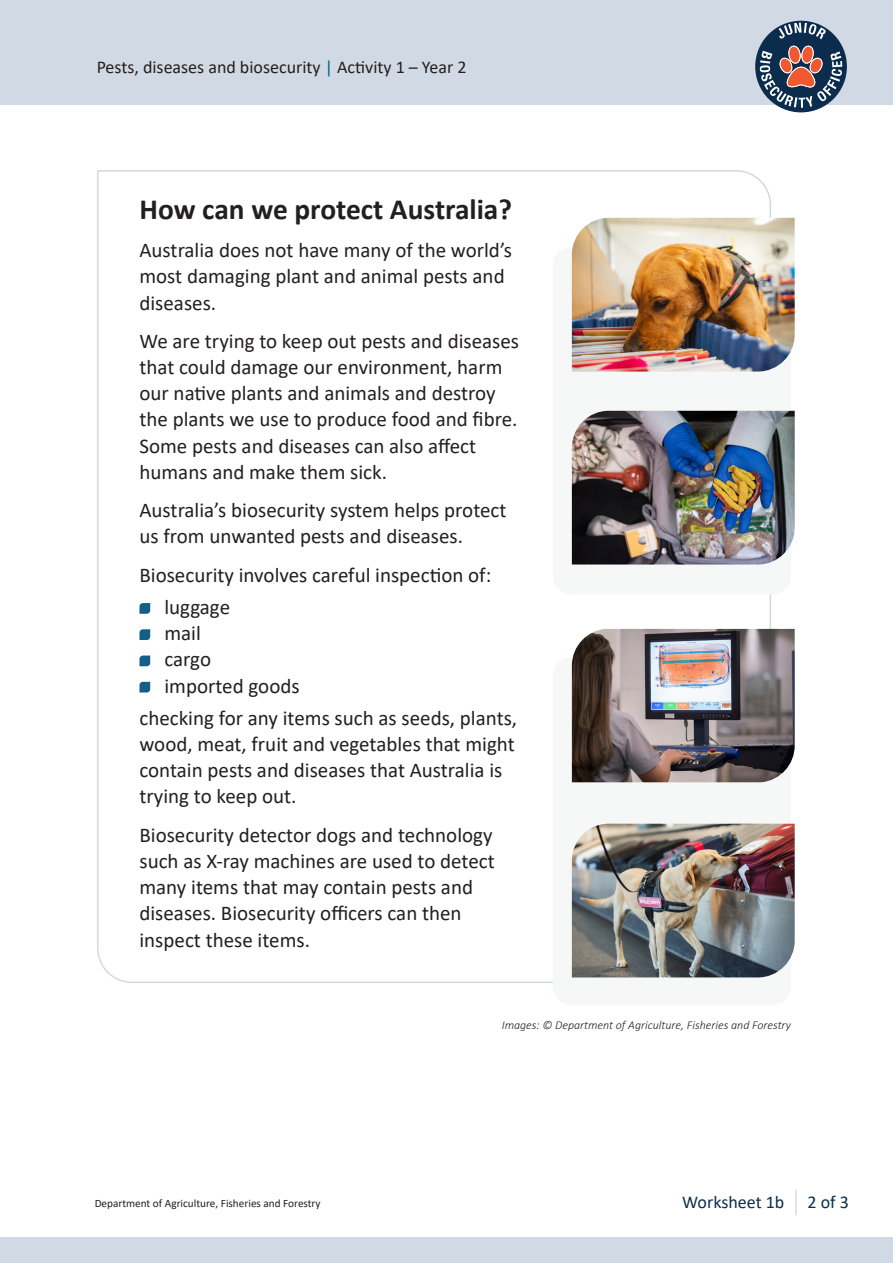
<style>
.page{position:relative;width:893px;height:1263px;background:#fff}
.page>*{position:absolute;margin:0;border:0;box-sizing:border-box;transform-origin:0 0}
.Subheading_1{font:700 29.4px "Calibri";color:#231f20}
.Body_copy{font:21px/26.2px "Calibri";color:#231f20}
.t1{font:18px "Calibri";color:#231f20}
.t2{font:18px "Calibri";color:#0a2e4e}
.t3{font:italic 300 12px "Calibri";color:#231f20}
.t4{font:11.25px "Calibri";color:#231f20}
.s1{color:#006387}
</style>
<div class="page">
<div style="left:0;top:1237px;width:893px;height:26px;background:#d1dae4"></div>
<div style="left:0;top:0;width:893px;height:104px;background:#d1dae4"></div>
<div style="left:755px;top:21px;width:92px;height:91px;background:#0b2c4d;border-radius:50%"></div>
<svg style="left:779px;top:23px;width:47px;height:16px"></svg>
<svg style="left:760px;top:45px;width:82px;height:63px"></svg>
<hr style="left:795px;top:1190px;width:2px;height:25px;background:#d1dde6">
<svg style="left:97px;top:170px;width:675px;height:813px"></svg>
<div style="left:553px;top:247px;width:238px;height:347px;background:#f6f7f7;border-radius:18px"></div>
<div style="left:553px;top:657px;width:238px;height:348px;background:#f6f7f7;border-radius:18px"></div>
<img style="left:572px;top:218px;width:223px;height:154px">
<img style="left:572px;top:629px;width:223px;height:153px">
<img style="left:572px;top:824px;width:223px;height:153px">
<img style="left:572px;top:411px;width:223px;height:153px">
<svg style="left:139px;top:603px;width:11px;height:11px"></svg>
<svg style="left:139px;top:629px;width:11px;height:11px"></svg>
<svg style="left:139px;top:655px;width:11px;height:11px"></svg>
<svg style="left:139px;top:682px;width:11px;height:10px"></svg>
<p class="t1" style="left:97px;top:55px;width:371px">Pests, diseases and biosecurity <span class="s1">|</span> Activity 1 – Year 2</p>
<p class="Subheading_1" style="left:139px;top:188px;width:374px">How can we protect Australia?</p>
<p class="Body_copy" style="left:139px;top:236px;width:374px">Australia does not have many of the world’s most damaging plant and animal pests and diseases.</p>
<p class="Body_copy" style="left:139px;top:327px;width:381px">We are trying to keep out pests and diseases that could damage our environment, harm our native plants and animals and destroy the plants we use to produce food and fibre.<br>Some pests and diseases can also affect humans and make them sick.</p>
<p class="Body_copy" style="left:139px;top:496px;width:369px">Australia’s biosecurity system helps protect us from unwanted pests and diseases.</p>
<p class="Body_copy" style="left:139px;top:561px;width:353px">Biosecurity involves careful inspection of:</p>
<p class="Body_copy" style="left:164px;top:593px;width:67px">luggage</p>
<p class="Body_copy" style="left:164px;top:619px;width:38px">mail</p>
<p class="Body_copy" style="left:164px;top:646px;width:48px">cargo</p>
<p class="Body_copy" style="left:164px;top:672px;width:137px">imported goods</p>
<p class="Body_copy" style="left:139px;top:704px;width:379px">checking for any items such as seeds, plants, wood, meat, fruit and vegetables that might contain pests and diseases that Australia is trying to keep out.</p>
<p class="Body_copy" style="left:139px;top:821px;width:357px">Biosecurity detector dogs and technology such as X-ray machines are used to detect many items that may contain pests and diseases. Biosecurity officers can then inspect these items.</p>
<p class="t4" style="left:95px;top:1195px;width:227px">Department of Agriculture, Fisheries and Forestry</p>
<p class="t3" style="left:502px;top:1017px;width:291px">Images: © Department of Agriculture, Fisheries and Forestry</p>
<p class="t2" style="left:682px;top:1189px;width:104px">Worksheet 1b</p>
<p class="t2" style="left:807px;top:1189px;width:43px">2 of 3</p>
</div>
